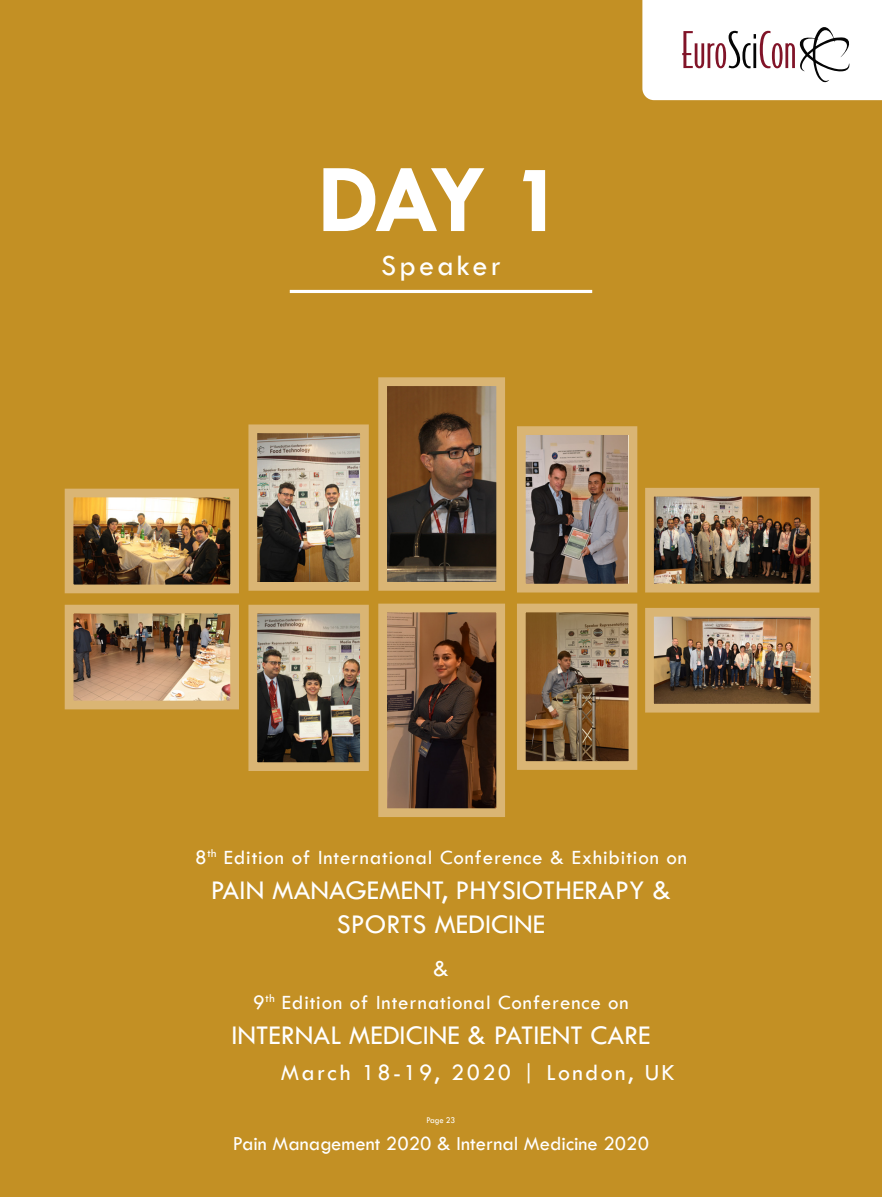
<style>
.page{position:relative;width:882px;height:1197px;background:#c39024}
.page>*{position:absolute;margin:0;border:0;box-sizing:border-box;transform-origin:0 0}
.t1{font:700 98px "Tw Cen";color:#fff}
.t2{font:30.28px "Tw Cen";letter-spacing:.1em;color:#fff}
.t3{font:28px/33.6px "Tw Cen";color:#fff;text-align:center}
.t4{font:23.97px "Tw Cen";letter-spacing:.1em;color:#fff}
.t5{font:23.8px "Tw Cen";color:#fff}
.t6{font:21px "Tw Cen";letter-spacing:.04em;color:#fff}
.t7{font:20.65px "Tw Cen";color:#fff}
.t8{font:9.1px "Tw Cen";letter-spacing:-.02em;color:#fff;scale:.95 1}
</style>
<div class="page">
<svg style="left:642px;top:0;width:240px;height:100px"></svg>
<img style="left:75px;top:499px;width:154px;height:84px">
<div style="left:65px;top:489px;width:174px;height:104px;border:9px solid #dab574"></div>
<img style="left:655px;top:498px;width:154px;height:85px">
<div style="left:645px;top:488px;width:174px;height:105px;border:9px solid #dab574"></div>
<img style="left:75px;top:615px;width:154px;height:84px">
<div style="left:65px;top:605px;width:174px;height:104px;border:9px solid #dab574"></div>
<img style="left:655px;top:618px;width:154px;height:85px">
<div style="left:645px;top:608px;width:174px;height:105px;border:9px solid #dab574"></div>
<img style="left:258px;top:615px;width:101px;height:146px">
<div style="left:248px;top:605px;width:121px;height:166px;border:9px solid #dab574"></div>
<img style="left:527px;top:614px;width:100px;height:146px">
<div style="left:517px;top:604px;width:120px;height:166px;border:9px solid #dab574"></div>
<img style="left:258px;top:434px;width:101px;height:147px">
<div style="left:248px;top:424px;width:121px;height:167px;border:9px solid #dab574"></div>
<img style="left:527px;top:436px;width:100px;height:147px">
<div style="left:517px;top:426px;width:120px;height:167px;border:9px solid #dab574"></div>
<img style="left:388px;top:387px;width:107px;height:194px">
<div style="left:378px;top:377px;width:127px;height:214px;border:9px solid #dab574"></div>
<img style="left:388px;top:614px;width:107px;height:193px">
<div style="left:378px;top:604px;width:127px;height:213px;border:9px solid #dab574"></div>
<hr style="left:290px;top:290px;width:302px;height:3px;background:#fff">
<p class="t1" style="left:317px;top:141px;width:249px">DAY 1</p>
<p class="t2" style="left:381px;top:248px;width:121px">Speaker</p>
<p class="t6" style="left:195px;top:845px;width:493px">8<sup>th</sup> Edition of International Conference &amp; Exhibition on</p>
<h3 class="t3" style="left:211px;top:873px;width:462px">PAIN MANAGEMENT, PHYSIOTHERAPY &amp;<br>SPORTS MEDICINE</h3>
<p class="t5" style="left:433px;top:954px;width:17px">&amp;</p>
<p class="t6" style="left:253px;top:990px;width:377px">9<sup>th</sup> Edition of International Conference on</p>
<h3 class="t3" style="left:231px;top:1019px;width:421px">INTERNAL MEDICINE &amp; PATIENT CARE</h3>
<p class="t4" style="left:281px;top:1059px;width:396px">March 18-19, 2020 | London, UK</p>
<p class="t8" style="left:427px;top:1115px;width:32px">Page 23</p>
<p class="t7" style="left:233px;top:1131px;width:418px">Pain Management 2020 &amp; Internal Medicine 2020</p>
</div>
